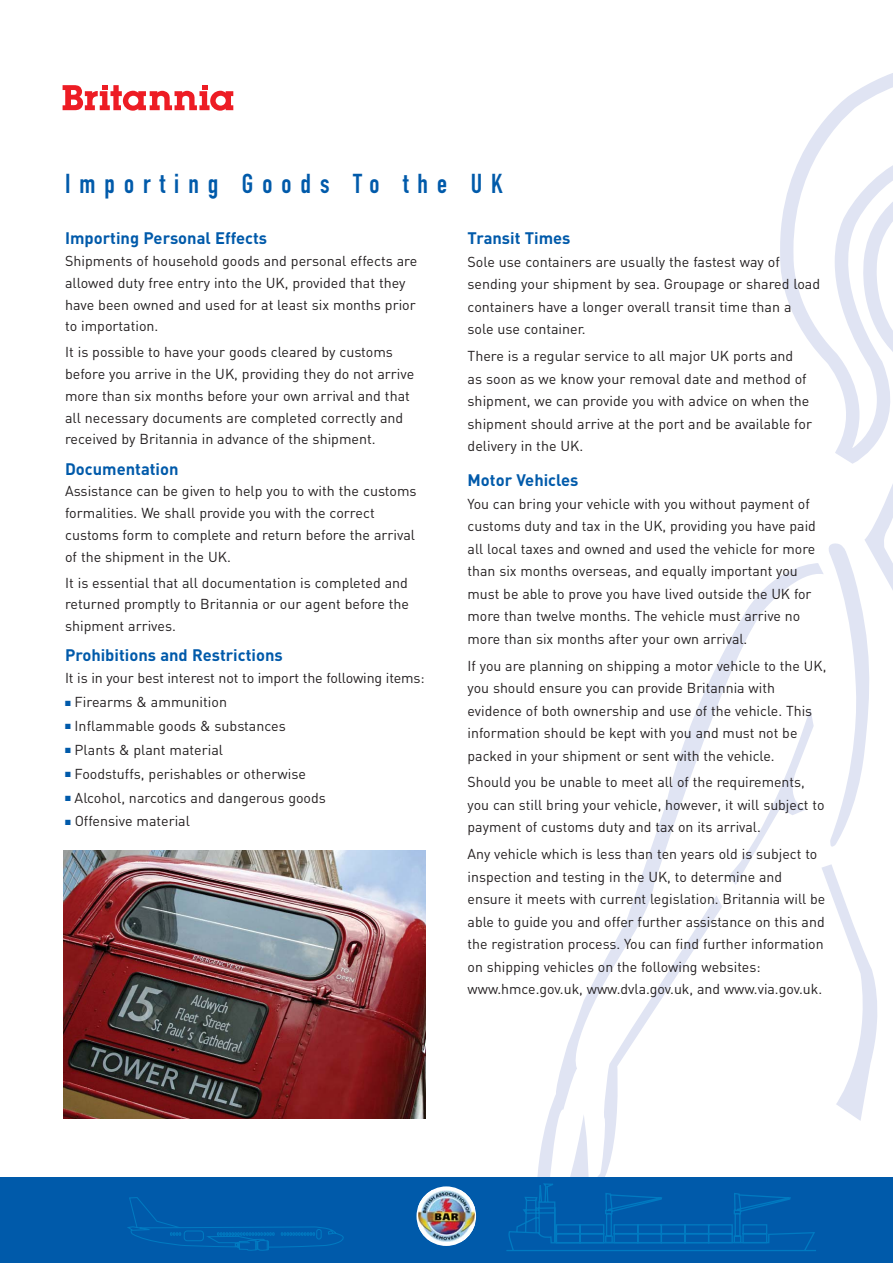
<style>
.page{position:relative;width:893px;height:1263px;background:#fff}
.page>*{position:absolute;margin:0;border:0;box-sizing:border-box;transform-origin:0 0}
.t1{font:27px "DIN Engschrift";letter-spacing:.335em;color:#005aaa}
.t2{font:700 16.5px "DIN";color:#005aaa}
.t3{font:14.25px/22.5px "DIN";color:#231f20}
.s1{color:#005aaa}
</style>
<div class="page">
<svg style="left:829px;top:484px;width:64px;height:363px"></svg>
<svg style="left:824px;top:864px;width:53px;height:257px"></svg>
<svg style="left:780px;top:73px;width:113px;height:391px"></svg>
<svg style="left:857px;top:156px;width:36px;height:294px"></svg>
<svg style="left:629px;top:563px;width:195px;height:615px"></svg>
<svg style="left:63px;top:85px;width:170px;height:26px"></svg>
<div style="left:0;top:1178px;width:893px;height:85px;background:#005aaa"></div>
<svg style="left:127px;top:1197px;width:217px;height:54px"></svg>
<svg style="left:505px;top:912px;width:312px;height:339px"></svg>
<svg style="left:416px;top:1186px;width:60px;height:60px"></svg>
<img style="left:418px;top:1190px;width:57px;height:52px">
<img style="left:64px;top:850px;width:361px;height:268px">
<h1 class="t1" style="left:65px;top:174px;width:439px">Importing Goods To the UK</h1>
<p class="t2" style="left:65px;top:233px;width:204px">Importing Personal Effects</p>
<p class="t3" style="left:65px;top:252px;width:354px;line-height:21.8px">Shipments of household goods and personal effects are allowed duty free entry into the UK, provided that they have been owned and used for at least six months prior to importation.</p>
<p class="t3" style="left:65px;top:343px;width:351px;line-height:21.8px">It is possible to have your goods cleared by customs before you arrive in the UK, providing they do not arrive more than six months before your own arrival and that all necessary documents are completed correctly and received by Britannia in advance of the shipment.</p>
<p class="t2" style="left:65px;top:463px;width:115px">Documentation</p>
<p class="t3" style="left:65px;top:482px;width:353px;line-height:21.8px">Assistance can be given to help you to with the customs formalities. We shall provide you with the correct customs form to complete and return before the arrival of the shipment in the UK.</p>
<p class="t3" style="left:65px;top:573px;width:345px;line-height:21.8px;text-align:justify">It is essential that all documentation is completed and returned promptly to Britannia or our agent before the shipment arrives.</p>
<p class="t2" style="left:65px;top:650px;width:219px">Prohibitions and Restrictions</p>
<p class="t3" style="left:65px;top:669px;width:361px">It is in your best interest not to import the following items:</p>
<p class="t3" style="left:65px;top:692px;width:163px"><span class="s1">■</span> Firearms &amp; ammunition</p>
<p class="t3" style="left:65px;top:716px;width:222px"><span class="s1">■</span> Inflammable goods &amp; substances</p>
<p class="t3" style="left:65px;top:740px;width:160px"><span class="s1">■</span> Plants &amp; plant material</p>
<p class="t3" style="left:65px;top:764px;width:242px"><span class="s1">■</span> Foodstuffs, perishables or otherwise</p>
<p class="t3" style="left:65px;top:788px;width:262px"><span class="s1">■</span> Alcohol, narcotics and dangerous goods</p>
<p class="t3" style="left:65px;top:812px;width:126px"><span class="s1">■</span> Offensive material</p>
<p class="t2" style="left:468px;top:233px;width:104px">Transit Times</p>
<p class="t3" style="left:468px;top:252px;width:354px">Sole use containers are usually the fastest way of sending your shipment by sea. Groupage or shared load containers have a longer overall transit time than a sole use container.</p>
<p class="t3" style="left:468px;top:347px;width:346px">There is a regular service to all major UK ports and<br>as soon as we know your removal date and method of shipment, we can provide you with advice on when the shipment should arrive at the port and be available for delivery in the UK.</p>
<p class="t2" style="left:468px;top:475px;width:112px">Motor Vehicles</p>
<p class="t3" style="left:468px;top:494px;width:350px">You can bring your vehicle with you without payment of customs duty and tax in the UK, providing you have paid all local taxes and owned and used the vehicle for more than six months overseas, and equally important you must be able to prove you have lived outside the UK for more than twelve months. The vehicle must arrive no more than six months after your own arrival.</p>
<p class="t3" style="left:468px;top:656px;width:360px">If you are planning on shipping a motor vehicle to the UK, you should ensure you can provide Britannia with evidence of both ownership and use of the vehicle. This information should be kept with you and must not be packed in your shipment or sent with the vehicle.</p>
<p class="t3" style="left:468px;top:773px;width:358px">Should you be unable to meet all of the requirements, you can still bring your vehicle, however, it will subject to payment of customs duty and tax on its arrival.</p>
<p class="t3" style="left:468px;top:845px;width:359px">Any vehicle which is less than ten years old is subject to inspection and testing in the UK, to determine and ensure it meets with current legislation. Britannia will be able to guide you and offer further assistance on this and the registration process. You can find further information on shipping vehicles on the following websites: www.hmce.gov.uk, www.dvla.gov.uk, and www.via.gov.uk.</p>
</div>
